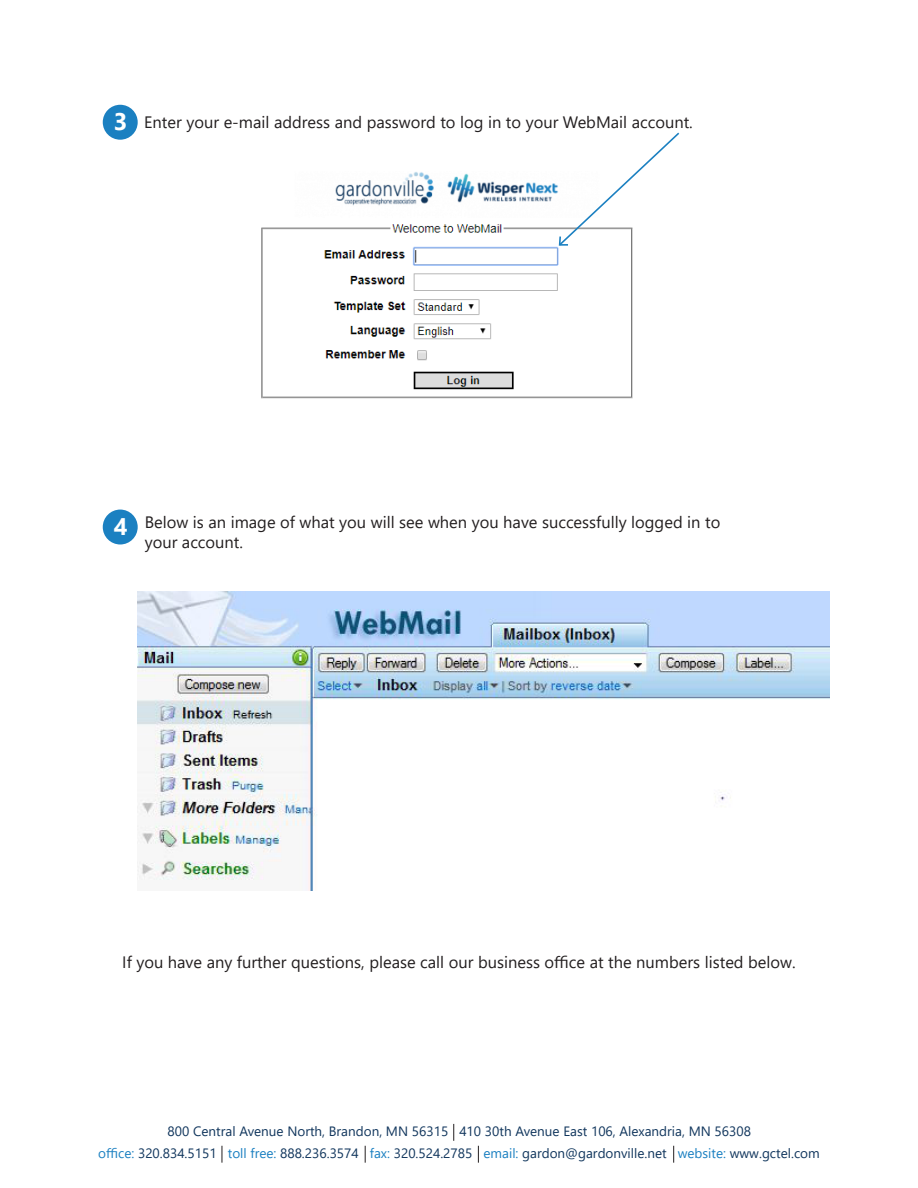
<style>
.page{position:relative;width:918px;height:1188px;background:#fff}
.page>*{position:absolute;margin:0;border:0;box-sizing:border-box;transform-origin:0 0}
.t1{font:700 24px "Segoe UI";color:#fff}
.t2{font:16.5px/19.8px "Segoe UI";color:#231f20}
.t3{font:13.5px "Segoe UI";color:#11365d}
.s1{color:#1b80c1}
</style>
<div class="page">
<img style="left:138px;top:591px;width:692px;height:299px">
<div style="left:103px;top:510px;width:35px;height:34px;background:#1b80c1;border-radius:50%"></div>
<div style="left:103px;top:105px;width:35px;height:35px;background:#1b80c1;border-radius:50%"></div>
<img style="left:261px;top:172px;width:372px;height:227px">
<svg style="left:557px;top:132px;width:123px;height:115px"></svg>
<svg style="left:222px;top:1146px;width:1px;height:17px"></svg>
<svg style="left:365px;top:1146px;width:1px;height:17px"></svg>
<svg style="left:453px;top:1124px;width:1px;height:17px"></svg>
<svg style="left:478px;top:1146px;width:1px;height:17px"></svg>
<svg style="left:673px;top:1146px;width:1px;height:17px"></svg>
<p class="t1" style="left:114px;top:99px;width:15px">3</p>
<p class="t2" style="left:144px;top:111px;width:550px">Enter your e-mail address and password to log in to your WebMail account.</p>
<p class="t1" style="left:114px;top:504px;width:15px">4</p>
<p class="t2" style="left:145px;top:511px;width:577px">Below is an image of what you will see when you have successfully logged in to your account.</p>
<p class="t2" style="left:122px;top:951px;width:675px">If you have any further questions, please call our business office at the numbers listed below.</p>
<p class="t3" style="left:168px;top:1119px;width:585px">800 Central Avenue North, Brandon, MN 56315 410 30th Avenue East 106, Alexandria, MN 56308</p>
<p class="t3" style="left:98px;top:1140px;width:723px"><span class="s1">office:</span> 320.834.5151 <span class="s1">toll free:</span> 888.236.3574 <span class="s1">fax:</span> 320.524.2785 <span class="s1">email:</span> gardon@gardonville.net <span class="s1">website:</span> www.gctel.com</p>
</div>
